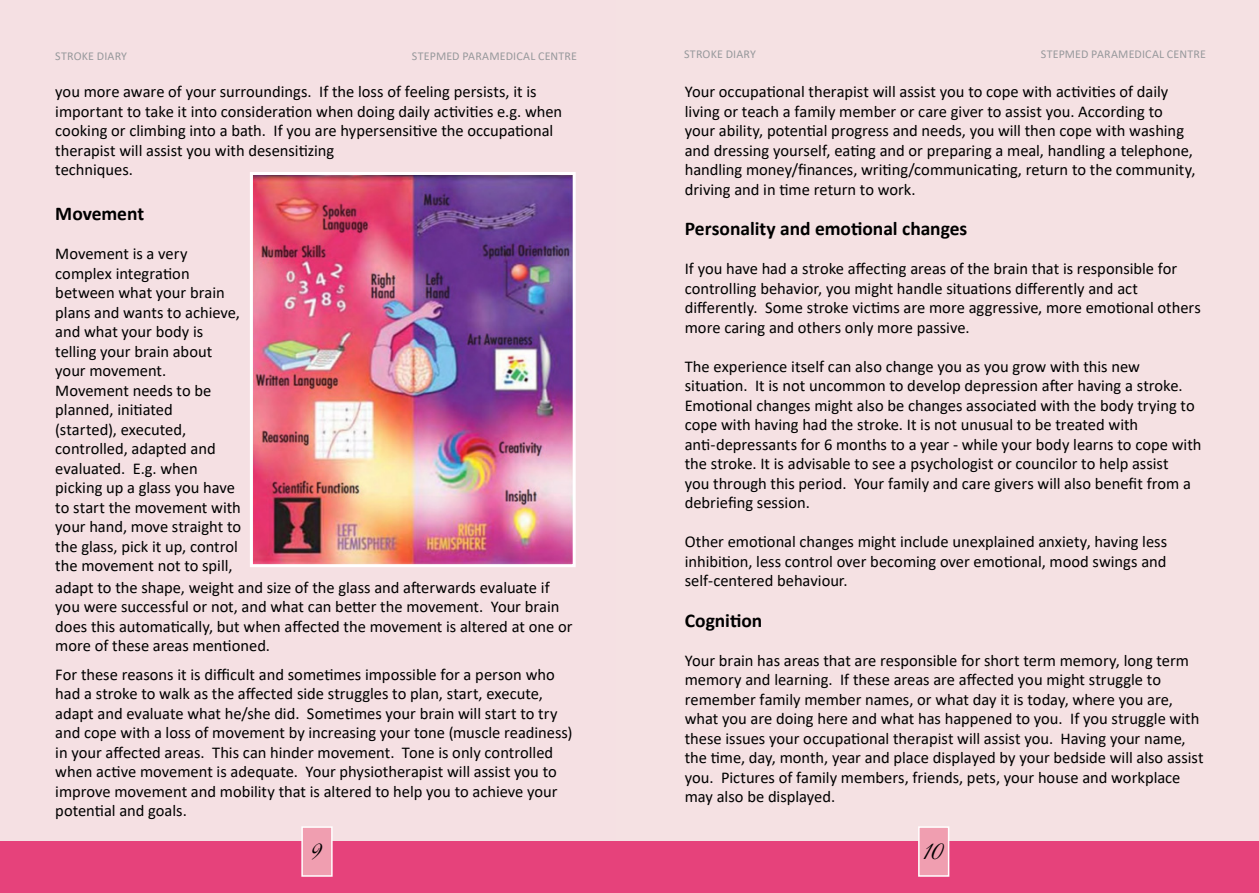
<style>
.page{position:relative;width:1259px;height:893px;background:#fff}
.page>*{position:absolute;margin:0;border:0;box-sizing:border-box;transform-origin:0 0}
.t1{font:27px "Great Vibes";color:#000}
.t2{font:700 19.5px "Calibri";letter-spacing:-.005em;color:#000}
.t3{font:16.5px/19.5px "Calibri";color:#000}
.t4{font:12px "Calibri";letter-spacing:.015em;color:#97999c}
</style>
<div class="page">
<div style="left:0;top:0;width:642px;height:893px;background:#f5e0e3"></div>
<img style="left:254px;top:176px;width:318px;height:387px">
<div style="left:250px;top:172px;width:326px;height:395px;border:3px solid #fff"></div>
<div style="left:0;top:842px;width:644px;height:51px;background:#e6427b"></div>
<div style="left:301px;top:826px;width:32px;height:51px;background:#f09eb0;border:2px solid #fff"></div>
<div style="left:617px;top:0;width:642px;height:893px;background:#f5e1e3"></div>
<div style="left:617px;top:842px;width:642px;height:51px;background:#e6427b"></div>
<div style="left:918px;top:826px;width:31px;height:51px;background:#f09eb0;border:2px solid #fff"></div>
<p class="t4" style="left:684px;top:46px;width:73px">STROKE DIARY</p>
<p class="t4" style="left:1040px;top:46px;width:167px">STEPMED PARAMEDICAL CENTRE</p>
<p class="t4" style="left:53px;top:47px;width:73px">STROKE DIARY</p>
<p class="t4" style="left:684px;top:47px;width:73px">STROKE DIARY</p>
<p class="t4" style="left:1043px;top:47px;width:167px">STEPMED PARAMEDICAL CENTRE</p>
<p class="t3" style="left:55px;top:82px;width:483px">you more aware of your surroundings. If the loss of feeling persists, it is</p>
<p class="t3" style="left:55px;top:101px;width:508px">important to take it into consideration when doing daily activities e.g. when cooking or climbing into a bath. If you are hypersensitive the occupational therapist will assist you with desensitizing</p>
<p class="t3" style="left:55px;top:160px;width:79px">techniques.</p>
<p class="t2" style="left:55px;top:200px;width:90px">Movement</p>
<p class="t3" style="left:55px;top:243px;width:134px">Movement is a very</p>
<p class="t3" style="left:55px;top:263px;width:186px">complex integration between what your brain plans and wants to achieve, and what your body is</p>
<p class="t3" style="left:55px;top:341px;width:158px">telling your brain about your movement.</p>
<p class="t3" style="left:55px;top:380px;width:158px">Movement needs to be planned, initiated</p>
<p class="t3" style="left:55px;top:419px;width:132px">(started), executed,</p>
<p class="t3" style="left:55px;top:438px;width:162px">controlled, adapted and evaluated. E.g. when</p>
<p class="t3" style="left:55px;top:477px;width:187px">picking up a glass you have to start the movement with your hand, move straight to the glass, pick it up, control the movement not to spill,</p>
<p class="t3" style="left:55px;top:577px;width:519px">adapt to the shape, weight and size of the glass and afterwards evaluate if you were successful or not, and what can better the movement. Your brain does this automatically, but when affected the movement is altered at one or more of these areas mentioned.</p>
<p class="t3" style="left:55px;top:664px;width:518px">For these reasons it is difficult and sometimes impossible for a person who had a stroke to walk as the affected side struggles to plan, start, execute, adapt and evaluate what he/she did. Sometimes your brain will start to try and cope with a loss of movement by increasing your tone (muscle readiness) in your affected areas. This can hinder movement. Tone is only controlled when active movement is adequate. Your physiotherapist will assist you to improve movement and mobility that is altered to help you to achieve your potential and goals.</p>
<p class="t1" style="left:310px;top:836px;width:13px">9</p>
<p class="t4" style="left:55px;top:47px;width:73px">STROKE DIARY</p>
<p class="t4" style="left:412px;top:47px;width:167px">STEPMED PARAMEDICAL CENTRE</p>
<p class="t3" style="left:685px;top:82px;width:512px">Your occupational therapist will assist you to cope with activities of daily living or teach a family member or care giver to assist you. According to your ability, potential progress and needs, you will then cope with washing and dressing yourself, eating and or preparing a meal, handling a telephone, handling money/finances, writing/communicating, return to the community, driving and in time return to work.</p>
<p class="t2" style="left:685px;top:215px;width:284px">Personality and emotional changes</p>
<p class="t3" style="left:685px;top:259px;width:494px">If you have had a stroke affecting areas of the brain that is responsible for controlling behavior, you might handle situations differently and act</p>
<p class="t3" style="left:685px;top:298px;width:517px">differently. Some stroke victims are more aggressive, more emotional others more caring and others only more passive.</p>
<p class="t3" style="left:685px;top:356px;width:457px">The experience itself can also change you as you grow with this new</p>
<p class="t3" style="left:685px;top:376px;width:499px">situation. It is not uncommon to develop depression after having a stroke.</p>
<p class="t3" style="left:685px;top:395px;width:511px">Emotional changes might also be changes associated with the body trying to cope with having had the stroke. It is not unusual to be treated with</p>
<p class="t3" style="left:685px;top:434px;width:518px">anti-depressants for 6 months to a year - while your body learns to cope with the stroke. It is advisable to see a psychologist or councilor to help assist<br>you through this period. Your family and care givers will also benefit from a debriefing session.</p>
<p class="t3" style="left:685px;top:532px;width:484px">Other emotional changes might include unexplained anxiety, having less</p>
<p class="t3" style="left:685px;top:551px;width:483px">inhibition, less control over becoming over emotional, mood swings and self-centered behaviour.</p>
<p class="t2" style="left:685px;top:607px;width:79px">Cognition</p>
<p class="t3" style="left:685px;top:650px;width:506px">Your brain has areas that are responsible for short term memory, long term memory and learning. If these areas are affected you might struggle to</p>
<p class="t3" style="left:685px;top:689px;width:520px">remember family member names, or what day it is today, where you are, what you are doing here and what has happened to you. If you struggle with these issues your occupational therapist will assist you. Having your name, the time, day, month, year and place displayed by your bedside will also assist you. Pictures of family members, friends, pets, your house and workplace may also be displayed.</p>
<p class="t1" style="left:922px;top:836px;width:23px">10</p>
</div>
